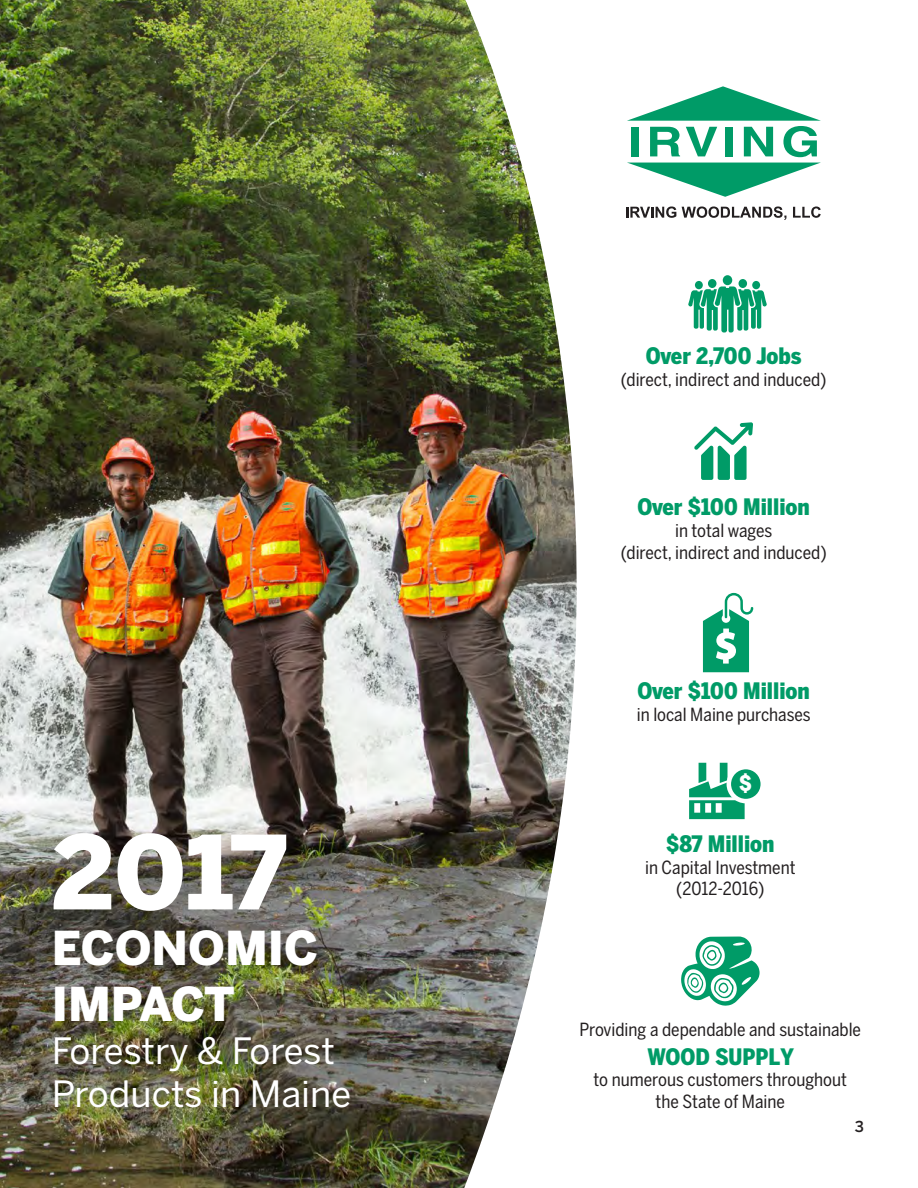
<style>
.page{position:relative;width:918px;height:1188px;background:#fff}
.page>*{position:absolute;margin:0;border:0;box-sizing:border-box;transform-origin:0 0}
.t1{font:900 101.1px "Benton Sans";color:#fff}
.t2{font:900 46.35px/55.7px "Benton Sans";letter-spacing:-.005em;color:#fff}
.t3{font:36px/43.2px "Benton Sans";color:#fff}
.t4{font:900 22.5px "Benton Sans Cond";color:#009b67}
.t5{font:900 21.6px "Benton Sans Cond";color:#fff}
.t6{font:18px/21.6px "Benton Sans Cond";color:#231f20;text-align:center}
.t7{font:500 15px "Benton Sans";color:#231f20}
</style>
<div class="page">
<img style="left:0;top:0;width:577px;height:1188px">
<div style="left:752px;top:281px;width:8px;height:8px;background:#009b67;border-radius:50%"></div>
<div style="left:695px;top:281px;width:8px;height:8px;background:#009b67;border-radius:50%"></div>
<div style="left:739px;top:279px;width:8px;height:9px;background:#009b67;border-radius:50%"></div>
<div style="left:708px;top:279px;width:9px;height:9px;background:#009b67;border-radius:50%"></div>
<svg style="left:688px;top:286px;width:79px;height:47px"></svg>
<div style="left:723px;top:275px;width:9px;height:10px;background:#009b67;border-radius:50%"></div>
<svg style="left:689px;top:763px;width:56px;height:56px"></svg>
<svg style="left:729px;top:767px;width:34px;height:34px"></svg>
<div style="left:727px;top:765px;width:38px;height:38px;border:4px solid #fff;border-radius:50%"></div>
<svg style="left:694px;top:422px;width:59px;height:58px"></svg>
<svg style="left:681px;top:937px;width:79px;height:69px"></svg>
<svg style="left:626px;top:86px;width:195px;height:134px"></svg>
<svg style="left:703px;top:593px;width:50px;height:79px"></svg>
<h1 class="t1" style="left:52px;top:812px;width:235px">2017</h1>
<h2 class="t2" style="left:52px;top:920px;width:268px">ECONOMIC<br>IM PACT</h2>
<h3 class="t3" style="left:52px;top:1029px;width:301px">Forestry &amp; Forest<br>Products in Maine</h3>
<p class="t4" style="left:646px;top:343px;width:157px">Over 2,700 Jobs</p>
<p class="t6" style="left:621px;top:369px;width:207px">(direct, indirect and induced)</p>
<p class="t4" style="left:637px;top:494px;width:174px">Over $100 Million</p>
<p class="t6" style="left:621px;top:520px;width:207px">in total wages<br>(direct, indirect and induced)</p>
<p class="t4" style="left:637px;top:678px;width:174px">Over $100 Million</p>
<p class="t6" style="left:637px;top:703px;width:175px">in local Maine purchases</p>
<p class="t5" style="left:739px;top:771px;width:14px">$</p>
<p class="t4" style="left:666px;top:831px;width:110px">$87 Million</p>
<p class="t6" style="left:645px;top:856px;width:152px">in Capital Investment (2012-2016)</p>
<p class="t6" style="left:580px;top:1018px;width:283px">Providing a dependable and sustainable</p>
<p class="t4" style="left:647px;top:1043px;width:17px">WOOD</p>
<p class="t4" style="left:715px;top:1043px;width:80px">SUPPLY</p>
<p class="t6" style="left:594px;top:1069px;width:255px">to numerous customers throughout the State of Maine</p>
<p class="t7" style="left:855px;top:1117px;width:11px">3</p>
</div>
